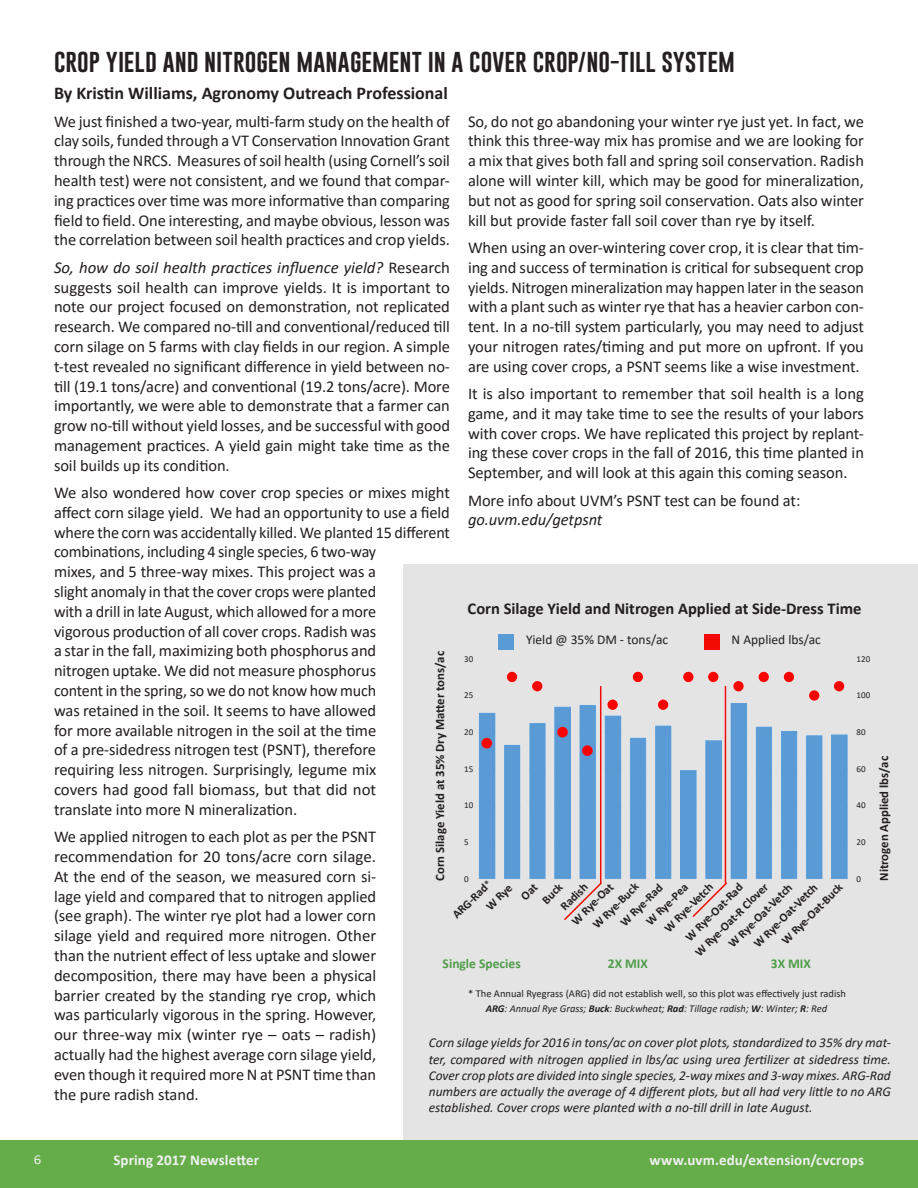
<style>
.page{position:relative;width:918px;height:1188px;background:#fff}
.page>*{position:absolute;margin:0;border:0;box-sizing:border-box;transform-origin:0 0}
.t1{font:21px "Gobold";color:#231f20;scale:1.1 1}
.Subheader{font:700 18px "Calibri";color:#231f20}
.Body_Text{font:16.5px/19.8px "Calibri";letter-spacing:-.005em;color:#231f20;text-align:justify}
.Captions{font:700 16.5px "Calibri";color:#231f20}
.Body_Text-2{font:italic 16.5px "Calibri";letter-spacing:-.005em;color:#231f20}
.t2{font:700 15px "Calibri";letter-spacing:.005em;color:#f0f0f0}
.t3{font:italic 13.5px/16.2px "Calibri";color:#231f20;text-align:justify}
.Captions-2{font:13.5px "Calibri";color:#231f20}
.Captions-3{font:700 13.5px "Calibri";color:#519c4b}
.t4{font:13.5px "Calibri";color:#f0f0f0;scale:1.1 1}
.Captions-4{font:700 12.75px "Calibri";color:#231f20}
.Captions-5{font:700 12px "Calibri";color:#231f20}
.Captions-6{font:10.5px "Calibri";color:#231f20}
.Captions-7{font:italic 10.5px "Calibri";color:#231f20}
.Captions-8{font:9px "Calibri";color:#231f20}
.s1{font-style:italic}
.s2{font-weight:400;font-size:10.5px}
.s3{font-weight:700}
</style>
<div class="page">
<div style="left:404px;top:565px;width:514px;height:589px;background:#e4e4e4"></div>
<img style="left:478px;top:671px;width:370px;height:210px">
<div style="left:498px;top:634px;width:16px;height:15px;background:#5a9bd5"></div>
<div style="left:704px;top:634px;width:16px;height:15px;background:#f20b03"></div>
<hr style="left:600px;top:686px;width:1px;height:197px;background:#f20b03">
<hr style="left:725px;top:686px;width:1px;height:197px;background:#f20b03">
<svg style="left:564px;top:881px;width:38px;height:39px"></svg>
<svg style="left:692px;top:881px;width:36px;height:36px"></svg>
<div style="left:0;top:1140px;width:918px;height:48px;background:#65ad48"></div>
<p class="t1" style="left:54px;top:48px;width:620px">CROP YIELD AND NITROGEN MANAGEMENT IN A COVER CROP/NO-TILL SYSTEM</p>
<p class="Subheader" style="left:54px;top:81px;width:395px">By Kristin Williams, Agronomy Outreach Professional</p>
<p class="Body_Text" style="left:54px;top:111px;width:398px">We just finished a two-year, multi-farm study on the health of clay soils, funded through a VT Conservation Innovation Grant through the NRCS. Measures of soil health (using Cornell’s soil health test) were not consistent, and we found that compar&shy;ing practices over time was more informative than comparing field to field. One interesting, and maybe obvious, lesson was the correlation between soil health practices and crop yields.</p>
<p class="Body_Text" style="left:54px;top:257px;width:398px"><span class="s1">So, how do soil health practices influence yield?</span> Research suggests soil health can improve yields. It is important to note our project focused on demonstration, not replicated research. We compared no-till and conventional/reduced till corn silage on 5 farms with clay fields in our region. A simple t-test revealed no significant difference in yield between no&shy;till (19.1 tons/acre) and conventional (19.2 tons/acre). More importantly, we were able to demonstrate that a farmer can grow no-till without yield losses, and be successful with good management practices. A yield gain might take time as the soil builds up its condition.</p>
<p class="Body_Text" style="left:54px;top:482px;width:397px;text-align:left">We also wondered how cover crop species or mixes might affect corn silage yield. We had an opportunity to use a field where the corn was accidentally killed. We planted 15 different combinations, including 4 single species, 6 two-way<br>mixes, and 5 three-way mixes. This project was a<br>slight anomaly in that the cover crops were planted<br>with a drill in late August, which allowed for a more<br>vigorous production of all cover crops. Radish was<br>a star in the fall, maximizing both phosphorus and<br>nitrogen uptake. We did not measure phosphorus<br>content in the spring, so we do not know how much<br>was retained in the soil. It seems to have allowed<br>for more available nitrogen in the soil at the time<br>of a pre-sidedress nitrogen test (PSNT), therefore<br>requiring less nitrogen. Surprisingly, legume mix<br>covers had good fall biomass, but that did not<br>translate into more N mineralization.</p>
<p class="Body_Text" style="left:54px;top:826px;width:324px">We applied nitrogen to each plot as per the PSNT recommendation for 20 tons/acre corn silage.<br>At the end of the season, we measured corn si&shy;lage yield and compared that to nitrogen applied (see graph). The winter rye plot had a lower corn silage yield and required more nitrogen. Other than the nutrient effect of less uptake and slower decomposition, there may have been a physical barrier created by the standing rye crop, which was particularly vigorous in the spring. However, our three-way mix (winter rye – oats – radish) actually had the highest average corn silage yield, even though it required more N at PSNT time than the pure radish stand.</p>
<p class="Body_Text" style="left:468px;top:111px;width:398px">So, do not go abandoning your winter rye just yet. In fact, we think this three-way mix has promise and we are looking for a mix that gives both fall and spring soil conservation. Radish alone will winter kill, which may be good for mineralization, but not as good for spring soil conservation. Oats also winter kill but provide faster fall soil cover than rye by itself.</p>
<p class="Body_Text" style="left:468px;top:237px;width:398px">When using an over-wintering cover crop, it is clear that tim&shy;ing and success of termination is critical for subsequent crop yields. Nitrogen mineralization may happen later in the season with a plant such as winter rye that has a heavier carbon con&shy;tent. In a no-till system particularly, you may need to adjust your nitrogen rates/timing and put more on upfront. If you are using cover crops, a PSNT seems like a wise investment.</p>
<p class="Body_Text" style="left:468px;top:383px;width:398px">It is also important to remember that soil health is a long game, and it may take time to see the results of your labors with cover crops. We have replicated this project by replant&shy;ing these cover crops in the fall of 2016, this time planted in September, and will look at this again this coming season.</p>
<p class="Body_Text" style="left:468px;top:490px;width:334px">More info about UVM’s PSNT test can be found at:</p>
<p class="Body_Text-2" style="left:468px;top:508px;width:136px">go.uvm.edu/getpsnt</p>
<p class="Captions" style="left:468px;top:597px;width:395px">Corn Silage Yield and Nitrogen Applied at Side-Dress Time</p>
<p class="Captions-2" style="left:526px;top:630px;width:144px">Yield @ 35% DM - tons/ac</p>
<p class="Captions-2" style="left:732px;top:630px;width:91px">N Applied lbs/ac</p>
<p class="Captions-4" style="left:431px;top:881px;width:231px;rotate:-90deg">Corn Silage Yield at 35% Dry Matter tons/ac</p>
<p class="Captions-8" style="left:464px;top:652px;width:11px">30</p>
<p class="Captions-8" style="left:464px;top:689px;width:11px">25</p>
<p class="Captions-8" style="left:464px;top:726px;width:11px">20</p>
<p class="Captions-8" style="left:464px;top:762px;width:11px">15</p>
<p class="Captions-8" style="left:464px;top:799px;width:11px">10</p>
<p class="Captions-8" style="left:464px;top:836px;width:6px">5</p>
<p class="Captions-8" style="left:464px;top:873px;width:6px">0</p>
<p class="Captions-8" style="left:857px;top:652px;width:15px">120</p>
<p class="Captions-8" style="left:857px;top:689px;width:15px">100</p>
<p class="Captions-8" style="left:857px;top:726px;width:11px">80</p>
<p class="Captions-8" style="left:857px;top:762px;width:11px">60</p>
<p class="Captions-8" style="left:857px;top:799px;width:11px">40</p>
<p class="Captions-8" style="left:857px;top:836px;width:11px">20</p>
<p class="Captions-8" style="left:857px;top:873px;width:6px">0</p>
<p class="Captions-4" style="left:875px;top:881px;width:126px;rotate:-90deg">Nitrogen Applied lbs/ac</p>
<p class="Captions-5" style="left:448px;top:911px;width:51px;rotate:-45deg">ARG-Rad<span class="s2">*</span></p>
<p class="Captions-5" style="left:589px;top:921px;width:61px;rotate:-45deg">W Rye-Buck</p>
<p class="Captions-5" style="left:778px;top:936px;width:82px;rotate:-45deg">W Rye-Oat-Buck</p>
<p class="Captions-5" style="left:482px;top:902px;width:33px;rotate:-45deg">W Rye</p>
<p class="Captions-5" style="left:538px;top:896px;width:25px;rotate:-45deg">Buck</p>
<p class="Captions-5" style="left:556px;top:902px;width:35px;rotate:-45deg">Radish</p>
<p class="Captions-5" style="left:660px;top:924px;width:65px;rotate:-45deg">W Rye-Vetch</p>
<p class="Captions-5" style="left:681px;top:933px;width:78px;rotate:-45deg">W Rye-Oat-Rad</p>
<p class="Captions-5" style="left:750px;top:939px;width:86px;rotate:-45deg">W Rye-Oat-Vetch</p>
<p class="Captions-5" style="left:568px;top:917px;width:55px;rotate:-45deg">W Rye-Oat</p>
<p class="Captions-5" style="left:616px;top:918px;width:56px;rotate:-45deg">W Rye-Rad</p>
<p class="Captions-5" style="left:724px;top:940px;width:86px;rotate:-45deg">W Rye-Oat-Vetch</p>
<p class="Captions-5" style="left:691px;top:948px;width:99px;rotate:-45deg">W Rye-Oat-R Clover</p>
<p class="Captions-5" style="left:642px;top:917px;width:55px;rotate:-45deg">W Rye-Pea</p>
<p class="Captions-3" style="left:443px;top:954px;width:80px">Single Species</p>
<p class="Captions-3" style="left:608px;top:954px;width:42px">2X MIX</p>
<p class="Captions-3" style="left:771px;top:954px;width:42px">3X MIX</p>
<p class="Captions-6" style="left:468px;top:986px;width:379px">* The Annual Ryegrass (ARG) did not establish well, so this plot was effectively just radish</p>
<p class="Captions-7" style="left:486px;top:1001px;width:343px"><span class="s3">ARG</span>: Annual Rye Grass; <span class="s3">Buck</span>: Buckwheat; <span class="s3">Rad</span>: Tillage radish; <span class="s3">W</span>: Winter; <span class="s3">R</span>: Red</p>
<p class="t3" style="left:429px;top:1034px;width:464px">Corn silage yields for 2016 in tons/ac on cover plot plots, standardized to 35% dry mat&shy;ter, compared with nitrogen applied in lbs/ac using urea fertilizer at sidedress time.<br>Cover crop plots are divided into single species, 2-way mixes and 3-way mixes. ARG-Rad numbers are actually the average of 4 different plots, but all had very little to no ARG established. Cover crops were planted with a no-till drill in late August.</p>
<p class="t4" style="left:34px;top:1150px;width:8px">6</p>
<p class="t2" style="left:113px;top:1150px;width:147px">Spring 2017 Newsletter</p>
<p class="t2" style="left:650px;top:1150px;width:216px">www.uvm.edu/extension/cvcrops</p>
</div>
